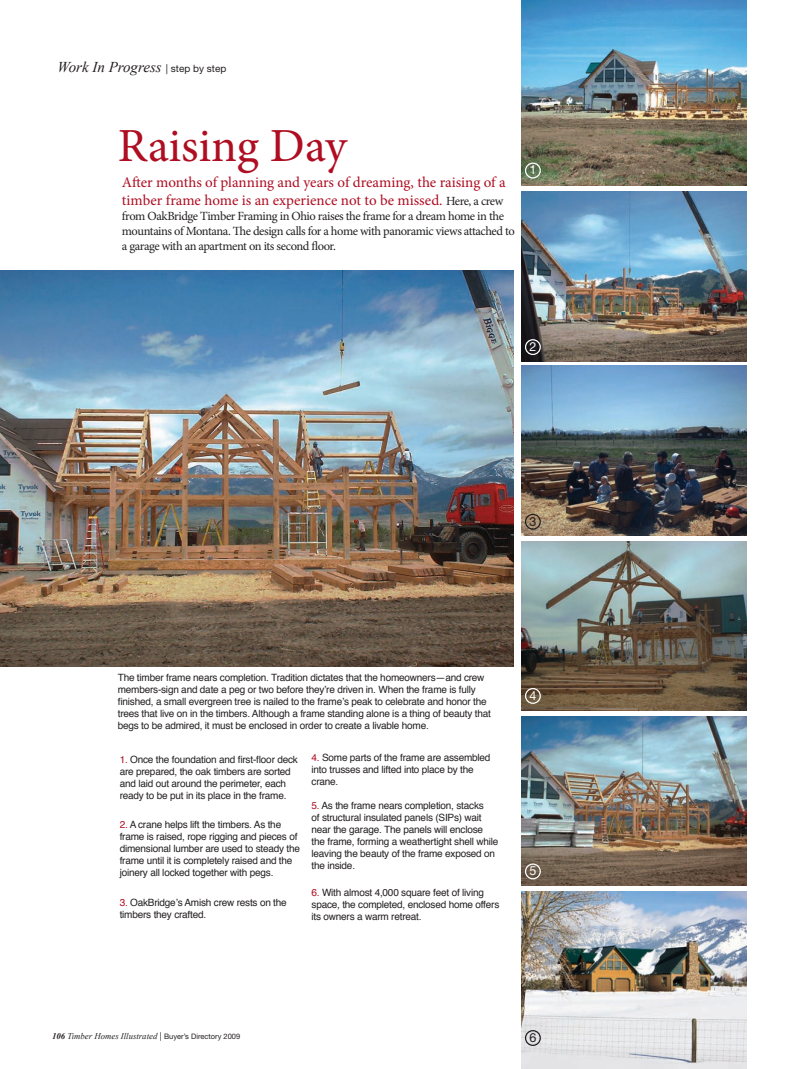
<style>
.page{position:relative;width:810px;height:1069px;background:#fff}
.page>*{position:absolute;margin:0;border:0;box-sizing:border-box;transform-origin:0 0}
.t1{font:47.5px "Minion Pro";color:#af0d22}
.t2{font:15px/17.5px "Minion Pro";letter-spacing:-.005em;color:#af0d22}
.t3{font:italic 15px "Times New Roman";color:#231f20}
.t4{font:12.5px/15px "Minion Pro";letter-spacing:-.035em;color:#231f20}
.t5{font:12.5px "Helvetica Neue LT Std";color:#fff}
.t6{font:12.5px "Helvetica Neue LT Std";color:#231f20}
.t7{font:10px/12px "Helvetica";letter-spacing:-.02em;color:#231f20}
.t8{font:italic 8.75px "Times New Roman";color:#231f20}
.s1{font-family:"Helvetica Neue LT Std";font-style:normal;font-size:10px}
.s2{font-size:12.5px;color:#231f20}
.s3{color:#af0d22}
.s4{font-weight:700}
.s5{font-family:"Helvetica Neue LT Std";font-style:normal}
.s6{font-family:"Helvetica Neue LT Std";font-style:normal;font-size:7.5px}
</style>
<div class="page">
<img style="left:521px;top:0;width:225px;height:186px">
<img style="left:521px;top:191px;width:225px;height:170px">
<img style="left:521px;top:366px;width:225px;height:170px">
<img style="left:521px;top:541px;width:225px;height:170px">
<img style="left:521px;top:716px;width:225px;height:170px">
<img style="left:521px;top:892px;width:225px;height:177px">
<div style="left:525px;top:163px;width:16px;height:15px;border:1px solid #fff;border-radius:50%"></div>
<div style="left:525px;top:339px;width:16px;height:16px;border:1px solid #fff;border-radius:50%"></div>
<div style="left:525px;top:514px;width:16px;height:16px;border:1px solid #231f20;border-radius:50%"></div>
<div style="left:525px;top:688px;width:16px;height:16px;border:1px solid #fff;border-radius:50%"></div>
<div style="left:525px;top:863px;width:16px;height:16px;border:1px solid #fff;border-radius:50%"></div>
<div style="left:525px;top:1030px;width:16px;height:16px;border:1px solid #231f20;border-radius:50%"></div>
<img style="left:0;top:271px;width:513px;height:395px">
<h2 class="t3" style="left:58px;top:56px;width:170px">Work In Progress <span class="s1">| step by step</span></h2>
<h1 class="t1" style="left:118px;top:114px;width:231px">Raising Day</h1>
<h2 class="t2" style="left:122px;top:174px;width:385px">After months of planning and years of dreaming, the raising of a timber frame home is an experience not to be missed. <span class="s2">Here, a crew</span></h2>
<p class="t4" style="left:122px;top:208px;width:395px">from OakBridge Timber Framing in Ohio raises the frame for a dream home in the mountains of Montana. The design calls for a home with panoramic views attached to a garage with an apartment on its second floor.</p>
<p class="t5" style="left:529px;top:162px;width:8px">1</p>
<p class="t5" style="left:529px;top:339px;width:8px">2</p>
<p class="t6" style="left:529px;top:513px;width:8px">3</p>
<p class="t7" style="left:118px;top:671px;width:375px">The timber frame nears completion. Tradition dictates that the homeowners—and crew members-sign and date a peg or two before they’re driven in. When the frame is fully finished, a small evergreen tree is nailed to the frame’s peak to celebrate and honor the trees that live on in the timbers. Although a frame standing alone is a thing of beauty that begs to be admired, it must be enclosed in order to create a livable home.</p>
<p class="t7" style="left:312px;top:751px;width:180px"><span class="s3">4.</span> Some parts of the frame are assembled into trusses and lifted into place by the crane.</p>
<p class="t7" style="left:312px;top:799px;width:188px"><span class="s3">5.</span> As the frame nears completion, stacks<br>of structural insulated panels (SIPs) wait near the garage. The panels will enclose the frame, forming a weathertight shell while leaving the beauty of the frame exposed on the inside.</p>
<p class="t7" style="left:312px;top:886px;width:189px"><span class="s3">6.</span> With almost 4,000 square feet of living space, the completed, enclosed home offers its owners a warm retreat.</p>
<p class="t7" style="left:120px;top:753px;width:180px"><span class="s3">1.</span> Once the foundation and first-floor deck are prepared, the oak timbers are sorted and laid out around the perimeter, each ready to be put in its place in the frame.</p>
<p class="t7" style="left:120px;top:819px;width:182px"><span class="s3">2.</span> A crane helps lift the timbers. As the frame is raised, rope rigging and pieces of dimensional lumber are used to steady the frame until it is completely raised and the joinery all locked together with pegs.</p>
<p class="t7" style="left:120px;top:897px;width:169px"><span class="s3">3.</span> OakBridge’s Amish crew rests on the timbers they crafted.</p>
<p class="t5" style="left:529px;top:688px;width:8px">4</p>
<p class="t5" style="left:529px;top:863px;width:8px">5</p>
<p class="t8" style="left:52px;top:1030px;width:190px"><span class="s4">106</span> Timber Homes Illustrated <span class="s5">|</span> <span class="s6">Buyer’s Directory 2009</span></p>
<p class="t6" style="left:529px;top:1030px;width:8px">6</p>
</div>
